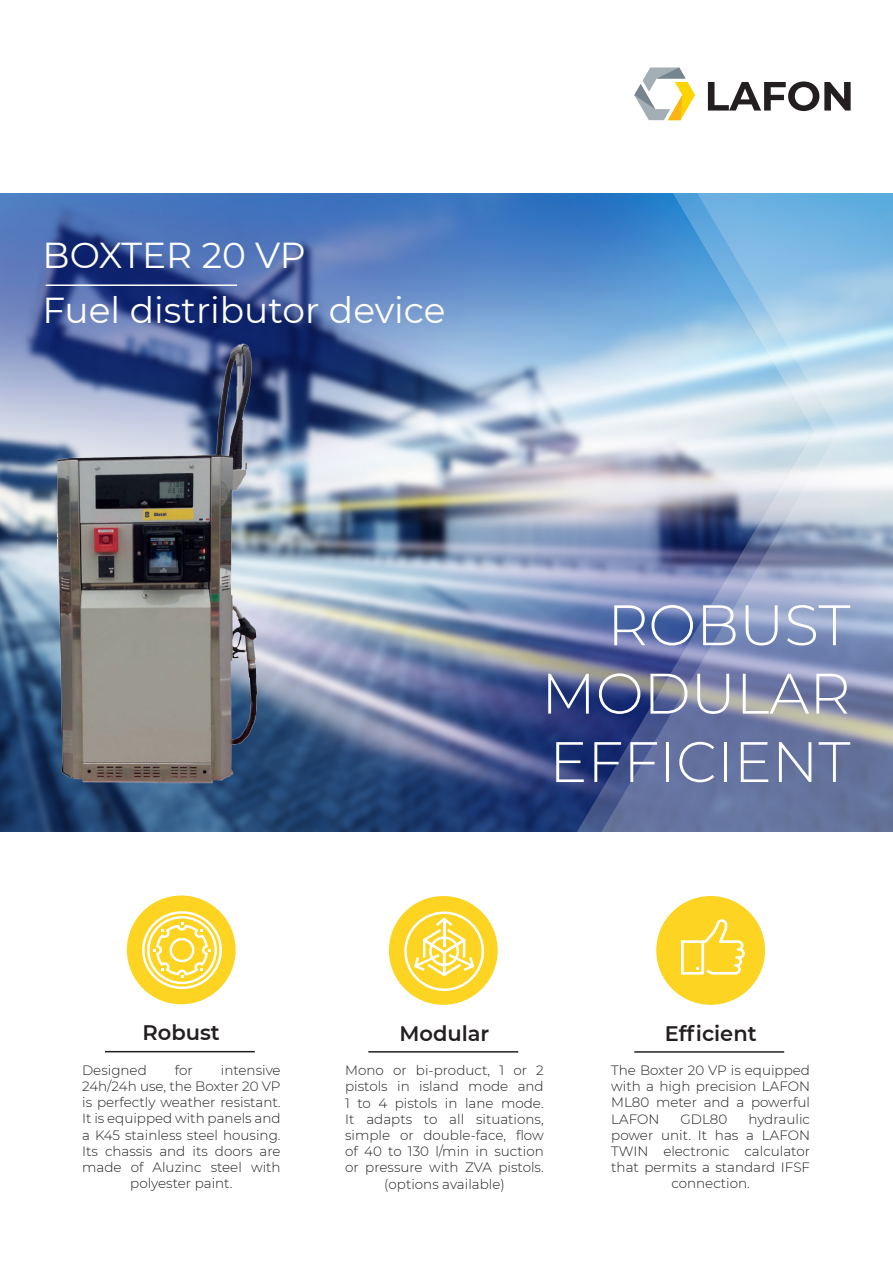
<style>
.page{position:relative;width:893px;height:1263px;background:#fff}
.page>*{position:absolute;margin:0;border:0;box-sizing:border-box;transform-origin:0 0}
.t1{font:300 57px "Montserrat";color:#fff}
.t2{font:36px "Montserrat";color:#fff}
.t3{font:600 21px "Montserrat";color:#231f20}
.t4{font:300 13.5px/16.2px "Montserrat";color:#231f20;text-align:justify}
</style>
<div class="page">
<img style="left:0;top:193px;width:577px;height:638px">
<img style="left:577px;top:193px;width:316px;height:638px">
<div style="left:127px;top:895px;width:109px;height:109px;background:#fcd421;border-radius:50%"></div>
<div style="left:389px;top:896px;width:109px;height:109px;background:#fcd421;border-radius:50%"></div>
<div style="left:656px;top:896px;width:109px;height:109px;background:#fcd421;border-radius:50%"></div>
<hr style="left:368px;top:1051px;width:150px;height:1px;background:#231f20">
<hr style="left:634px;top:1051px;width:150px;height:2px;background:#231f20">
<hr style="left:105px;top:1051px;width:150px;height:1px;background:#231f20">
<img style="left:52px;top:339px;width:214px;height:448px">
<svg style="left:681px;top:919px;width:64px;height:55px"></svg>
<svg style="left:404px;top:911px;width:80px;height:80px"></svg>
<svg style="left:142px;top:911px;width:80px;height:78px"></svg>
<svg style="left:708px;top:81px;width:143px;height:30px"></svg>
<svg style="left:634px;top:68px;width:61px;height:52px"></svg>
<hr style="left:46px;top:284px;width:191px;height:2px;background:#fff">
<p class="t2" style="left:43px;top:230px;width:265px">BOXTER 20 VP</p>
<p class="t2" style="left:43px;top:286px;width:405px">Fuel distributor device</p>
<p class="t1" style="left:607px;top:586px;width:245px">ROBUST</p>
<p class="t1" style="left:541px;top:655px;width:311px">MODULAR</p>
<p class="t1" style="left:549px;top:723px;width:303px">EFFICIENT</p>
<p class="t3" style="left:142px;top:1018px;width:79px">Robust</p>
<p class="t3" style="left:399px;top:1018px;width:91px">Modular</p>
<p class="t3" style="left:665px;top:1018px;width:93px">Efficient</p>
<p class="t4" style="left:82px;top:1061px;width:66px">Designed</p>
<p class="t4" style="left:175px;top:1061px;width:19px">for</p>
<p class="t4" style="left:221px;top:1061px;width:61px">intensive</p>
<p class="t4" style="left:82px;top:1077px;width:200px">24h/24h use, the Boxter 20 VP</p>
<p class="t4" style="left:82px;top:1094px;width:200px">is perfectly weather resistant.</p>
<p class="t4" style="left:82px;top:1110px;width:200px">It is equipped with panels and</p>
<p class="t4" style="left:82px;top:1126px;width:200px">a K45 stainless steel housing.</p>
<p class="t4" style="left:82px;top:1142px;width:200px">Its chassis and its doors are</p>
<p class="t4" style="left:82px;top:1158px;width:200px">made of Aluzinc steel with</p>
<p class="t4" style="left:130px;top:1175px;width:104px">polyester paint.</p>
<p class="t4" style="left:345px;top:1062px;width:200px;text-align:center">Mono or bi-product, 1 or 2 pistols in island mode and<br>1 to 4 pistols in lane mode.<br>It adapts to all situations, simple or double-face, flow of 40 to 130 l/min in suction or pressure with ZVA pistols. (options available)</p>
<p class="t4" style="left:611px;top:1062px;width:200px">The Boxter 20 VP is equipped with a high precision LAFON ML80 meter and a powerful LAFON</p>
<p class="t4" style="left:680px;top:1110px;width:48px">GDL80</p>
<p class="t4" style="left:748px;top:1110px;width:63px">hydraulic</p>
<p class="t4" style="left:611px;top:1126px;width:200px">power unit. It has a LAFON</p>
<p class="t4" style="left:611px;top:1143px;width:200px">TWIN electronic calculator</p>
<p class="t4" style="left:611px;top:1159px;width:200px">that permits a standard IFSF</p>
<p class="t4" style="left:671px;top:1175px;width:80px">connection.</p>
</div>
